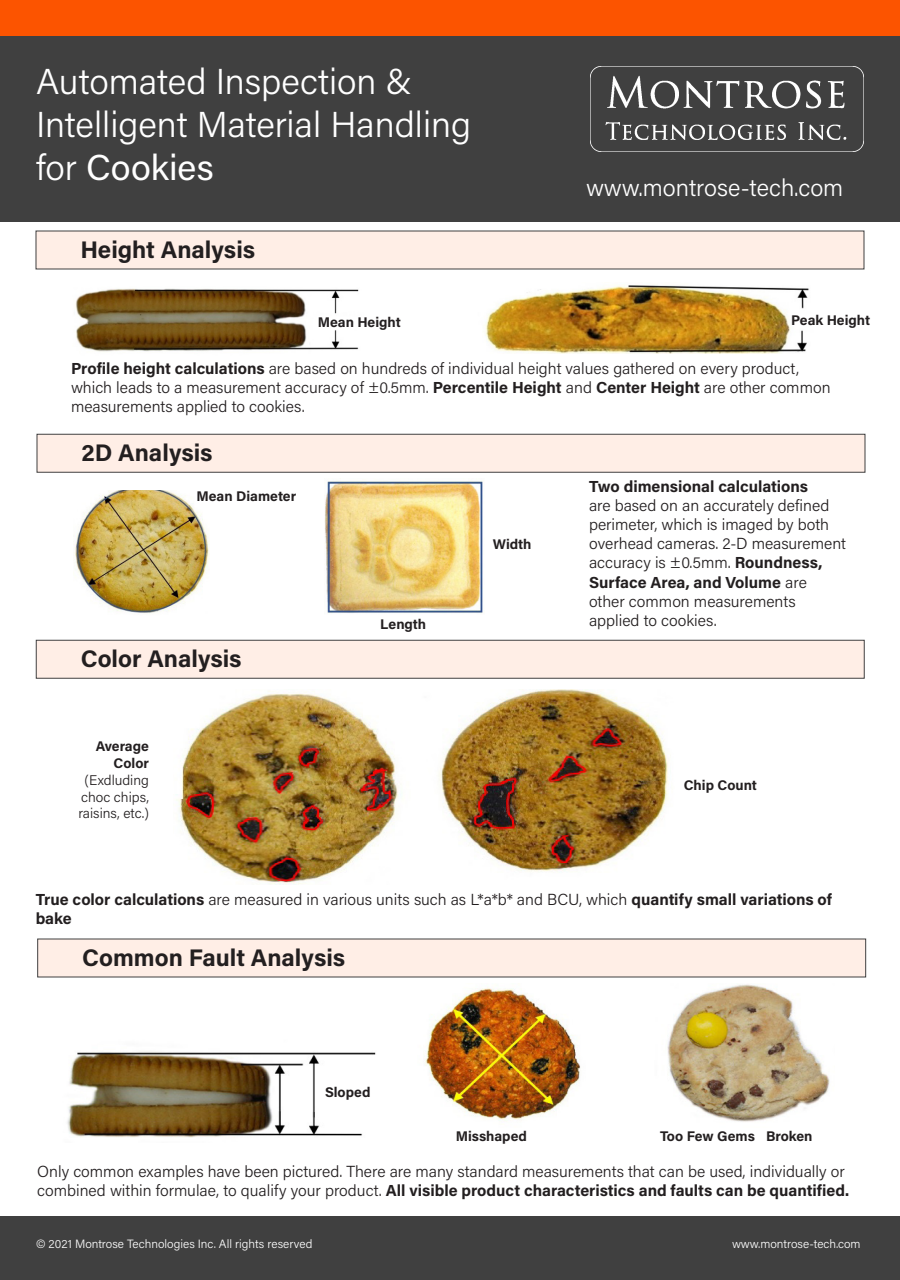
<style>
.page{position:relative;width:900px;height:1280px;background:#fff}
.page>*{position:absolute;margin:0;border:0;box-sizing:border-box;transform-origin:0 0}
.t1{font:300 36px/43.2px "Acumin Pro";color:#fff}
.t2{font:700 24px "Acumin Pro";color:#231f20}
.t3{font:300 24px "Acumin Pro";color:#fff}
.t4{font:300 16px/19.2px "Acumin Pro";color:#231f20}
.t5{font:700 16px/19.2px "Acumin Pro";color:#231f20}
.t6{font:700 14px/16.8px "Acumin Pro";color:#231f20;text-align:right}
.t7{font:300 14px/16.8px "Acumin Pro";color:#231f20;text-align:center}
.t8{font:300 12px "Acumin Pro";color:#fff}
.s1{font-weight:400}
.s2{font-weight:700}
.s3{font-weight:300}
</style>
<div class="page">
<img style="left:75px;top:288px;width:284px;height:64px">
<div style="left:0;top:0;width:900px;height:36px;background:#fc5400"></div>
<div style="left:0;top:36px;width:900px;height:186px;background:#404040"></div>
<img style="left:590px;top:67px;width:274px;height:85px">
<div style="left:0;top:1216px;width:900px;height:64px;background:#404040"></div>
<div style="left:35px;top:230px;width:829px;height:40px;background:#ffeee6"></div>
<div style="left:36px;top:434px;width:830px;height:39px;background:#ffeee6;border:1px solid #404040"></div>
<div style="left:36px;top:640px;width:829px;height:39px;background:#ffeee6;border:1px solid #404040"></div>
<div style="left:37px;top:938px;width:829px;height:40px;background:#ffeee6"></div>
<img style="left:485px;top:285px;width:324px;height:69px">
<img style="left:74px;top:491px;width:135px;height:123px">
<img style="left:324px;top:478px;width:159px;height:135px">
<img style="left:176px;top:689px;width:493px;height:196px">
<img style="left:67px;top:984px;width:763px;height:154px">
<p class="t1" style="left:36px;top:58px;width:437px">Automated Inspection &amp;<br>Intelligent Material Handling for <span class="s1">Cookies</span></p>
<p class="t2" style="left:80px;top:233px;width:176px">Height Analysis</p>
<p class="t3" style="left:586px;top:171px;width:259px">www.montrose-tech.com</p>
<p class="t6" style="left:791px;top:311px;width:81px">Peak Height</p>
<p class="t4" style="left:71px;top:358px;width:761px"><span class="s2">Profile height calculations</span> are based on hundreds of individual height values gathered on every product, which leads to a measurement accuracy of ±0.5mm. <span class="s2">Percentile Height</span> and <span class="s2">Center Height</span> are other common measurements applied to cookies.</p>
<p class="t6" style="left:318px;top:313px;width:84px">Mean Height</p>
<p class="t2" style="left:82px;top:436px;width:133px">2D Analysis</p>
<p class="t6" style="left:197px;top:487px;width:101px">Mean Diameter</p>
<p class="t2" style="left:81px;top:642px;width:162px">Color Analysis</p>
<p class="t6" style="left:380px;top:615px;width:47px">Length</p>
<p class="t6" style="left:493px;top:535px;width:40px">Width</p>
<p class="t4" style="left:589px;top:476px;width:259px"><span class="s2">Two dimensional calculations<br></span>are based on an accurately defined perimeter, which is imaged by both overhead cameras. 2-D measurement accuracy is ±0.5mm. <span class="s2">Roundness,<br>Surface Area, and Volume</span> are other common measurements applied to cookies.</p>
<p class="t6" style="left:96px;top:737px;width:55px">Average<br>Color</p>
<p class="t7" style="left:78px;top:771px;width:72px">(Exdluding choc chips, raisins, etc.)</p>
<p class="t6" style="left:684px;top:776px;width:75px">Chip Count</p>
<p class="t5" style="left:36px;top:889px;width:798px">True color calculations <span class="s3">are measured in various units such as L*a*b* and BCU, which</span> quantify small variations of bake</p>
<p class="t2" style="left:82px;top:940px;width:265px">Common Fault Analysis</p>
<p class="t6" style="left:325px;top:1083px;width:47px">Sloped</p>
<p class="t6" style="left:456px;top:1127px;width:73px">Misshaped</p>
<p class="t6" style="left:660px;top:1127px;width:96px">Too Few Gems</p>
<p class="t6" style="left:766px;top:1127px;width:48px">Broken</p>
<p class="t4" style="left:37px;top:1161px;width:809px">Only common examples have been pictured. There are many standard measurements that can be used, individually or</p>
<p class="t5" style="left:37px;top:1181px;width:814px"><span class="s3">combined within formulae, to qualify your product.</span> All visible product characteristics and faults can be quantified.</p>
<p class="t8" style="left:36px;top:1235px;width:278px">© 2021 Montrose Technologies Inc. All rights reserved</p>
<p class="t8" style="left:732px;top:1235px;width:130px">www.montrose-tech.com</p>
</div>
